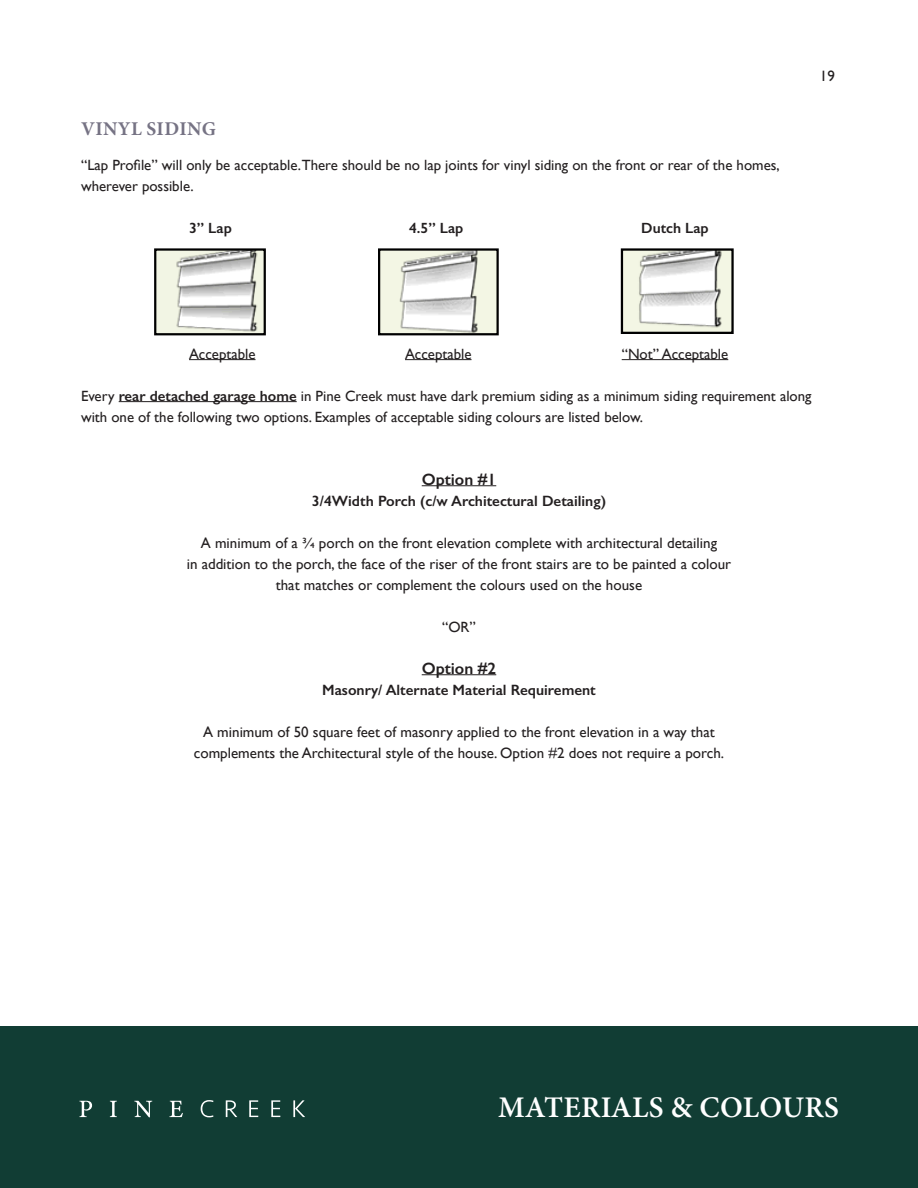
<style>
.page{position:relative;width:918px;height:1188px;background:#fff}
.page>*{position:absolute;margin:0;border:0;box-sizing:border-box;transform-origin:0 0}
.t1{font:600 30px "Minion Pro";letter-spacing:.01em;color:#fff}
.subtitle1{font:700 19.5px "Minion Pro";letter-spacing:.02em;color:#767384}
.body{font:600 16.5px "Gill Sans";color:#231f20}
.body-2{font:15px "Gill Sans";color:#231f20}
.body-3{font:600 15px "Gill Sans";color:#231f20}
.body-4{font:14.85px/21px "Gill Sans";color:#231f20}
.body-5{font:600 14.85px "Gill Sans";color:#231f20}
.s1{font-weight:600}
</style>
<div class="page">
<div style="left:0;top:1026px;width:918px;height:162px;background:#113d34"></div>
<svg style="left:80px;top:1101px;width:12px;height:16px"></svg>
<svg style="left:110px;top:1101px;width:7px;height:16px"></svg>
<svg style="left:134px;top:1101px;width:18px;height:16px"></svg>
<svg style="left:169px;top:1101px;width:14px;height:16px"></svg>
<svg style="left:201px;top:1100px;width:12px;height:17px"></svg>
<svg style="left:226px;top:1100px;width:11px;height:17px"></svg>
<svg style="left:249px;top:1100px;width:9px;height:17px"></svg>
<svg style="left:271px;top:1100px;width:9px;height:17px"></svg>
<svg style="left:293px;top:1100px;width:12px;height:17px"></svg>
<hr style="left:189px;top:359px;width:67px;height:1px;background:#231f20">
<hr style="left:405px;top:359px;width:67px;height:1px;background:#231f20">
<hr style="left:622px;top:359px;width:106px;height:1px;background:#231f20">
<hr style="left:119px;top:401px;width:178px;height:1px;background:#231f20">
<hr style="left:422px;top:485px;width:74px;height:1px;background:#231f20">
<hr style="left:422px;top:674px;width:74px;height:1px;background:#231f20">
<img style="left:157px;top:251px;width:106px;height:81px">
<div style="left:154px;top:248px;width:112px;height:87px;border:2px solid #000"></div>
<img style="left:381px;top:251px;width:115px;height:81px">
<div style="left:378px;top:248px;width:121px;height:87px;border:2px solid #000"></div>
<img style="left:624px;top:251px;width:107px;height:80px">
<div style="left:621px;top:248px;width:113px;height:86px;border:2px solid #000"></div>
<p class="subtitle1" style="left:81px;top:115px;width:136px">VINYL SIDING</p>
<p class="body-4" style="left:81px;top:154px;width:700px">“Lap Profile” will only be acceptable.There should be no lap joints for vinyl siding on the front or rear of the homes, wherever possible.</p>
<p class="body-5" style="left:189px;top:219px;width:44px">3” Lap</p>
<p class="body-5" style="left:409px;top:219px;width:56px">4.5” Lap</p>
<p class="body-5" style="left:641px;top:219px;width:69px">Dutch Lap</p>
<p class="body-2" style="left:820px;top:67px;width:16px">19</p>
<p class="body-4" style="left:189px;top:343px;width:68px">Acceptable</p>
<p class="body-4" style="left:405px;top:343px;width:68px">Acceptable</p>
<p class="body-4" style="left:622px;top:343px;width:108px">“Not” Acceptable</p>
<p class="body-4" style="left:81px;top:385px;width:732px">Every <span class="s1">rear detached garage home</span> in Pine Creek must have dark premium siding as a minimum siding requirement along with one of the following two options. Examples of acceptable siding colours are listed below.</p>
<p class="body" style="left:422px;top:469px;width:76px">Option #1</p>
<p class="body-3" style="left:312px;top:491px;width:296px">3/4Width Porch (c/w Architectural Detailing)</p>
<p class="body-2" style="left:201px;top:534px;width:518px">A minimum of a ¾ porch on the front elevation complete with architectural detailing</p>
<p class="body-2" style="left:187px;top:555px;width:546px">in addition to the porch, the face of the riser of the front stairs are to be painted a colour</p>
<p class="body-2" style="left:276px;top:576px;width:368px">that matches or complement the colours used on the house</p>
<p class="body-4" style="left:442px;top:616px;width:35px">“OR”</p>
<p class="body" style="left:422px;top:658px;width:76px">Option #2</p>
<p class="body-3" style="left:322px;top:680px;width:275px">Masonry/ Alternate Material Requirement</p>
<p class="body-2" style="left:203px;top:723px;width:513px">A minimum of 50 square feet of masonry applied to the front elevation in a way that</p>
<p class="body-2" style="left:194px;top:744px;width:532px">complements the Architectural style of the house. Option #2 does not require a porch.</p>
<p class="t1" style="left:498px;top:1087px;width:343px">MATERIALS &amp; COLOURS</p>
</div>
